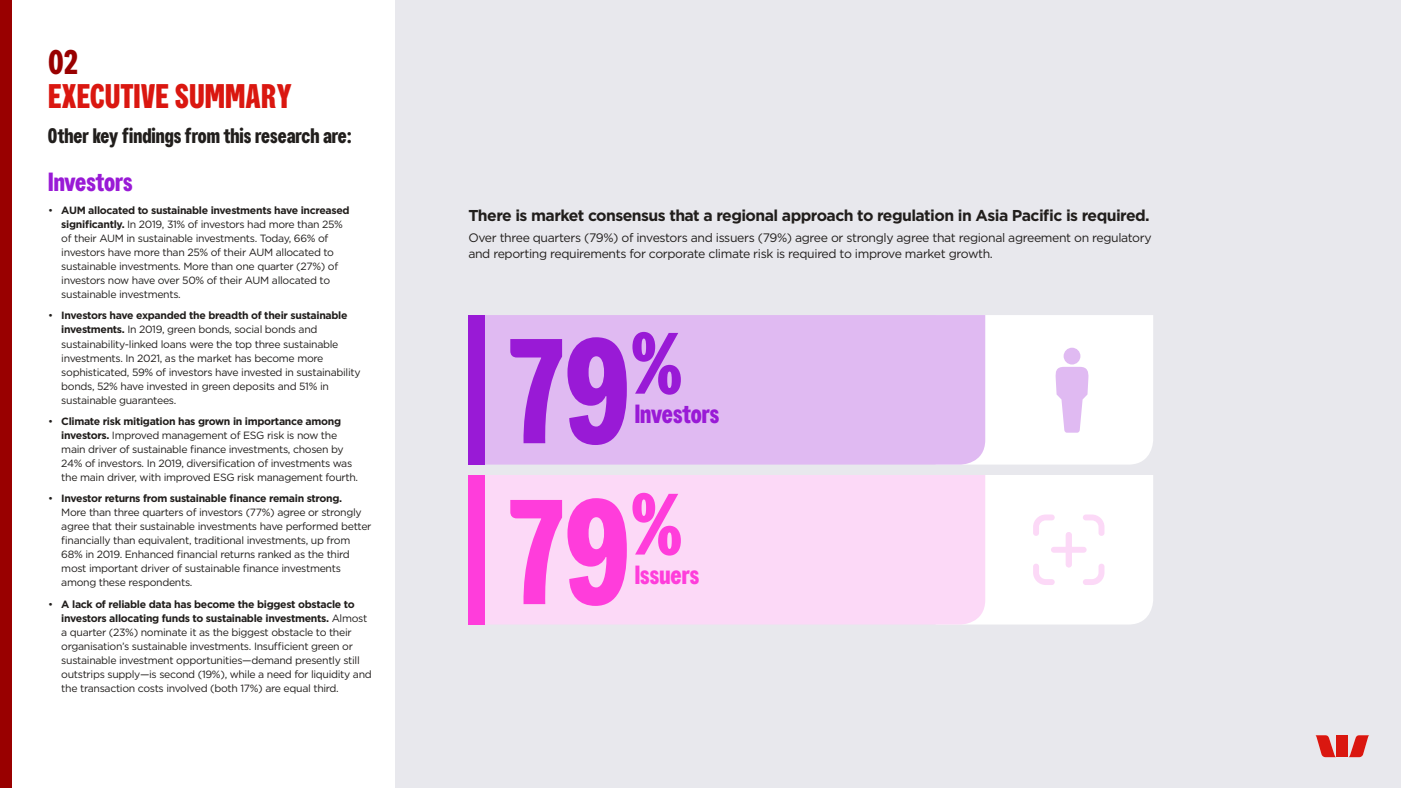
<style>
.page{position:relative;width:1401px;height:788px;background:#fff}
.page>*{position:absolute;margin:0;border:0;box-sizing:border-box;transform-origin:0 0}
.t1{font:700 148.75px/160.8px "Westpac";color:#991ad6}
.t2{font:700 34.12px "Westpac";color:#da1710}
.t3{font:700 34.12px "Westpac";color:#900}
.t4{font:700 26.25px "Westpac";letter-spacing:-.015em;color:#991ad6}
.t5{font:700 26.25px "Westpac";color:#ff3ddb}
.t6{font:700 21px "Westpac";color:#211e1c}
.t7{font:700 15.75px "Gotham";letter-spacing:-.035em;color:#211e1c}
.t8{font:12.25px/15.8px "Gotham";letter-spacing:-.03em;color:#211e1c}
.t9{font:10.5px/14px "Gotham";letter-spacing:-.03em;color:#211e1c}
.s1{font-weight:700}
.s2{color:#ff3ddb}
</style>
<div class="page">
<div style="left:395px;top:0;width:1005px;height:788px;background:#e8e8ed"></div>
<div style="left:0;top:0;width:12px;height:788px;background:#900"></div>
<div style="left:484px;top:315px;width:451px;height:149px;background:#e0baf2"></div>
<div style="left:484px;top:475px;width:451px;height:149px;background:#fcd9f7"></div>
<div style="left:468px;top:315px;width:16px;height:149px;background:#991ad6"></div>
<div style="left:468px;top:475px;width:16px;height:149px;background:#ff3ddb"></div>
<svg style="left:935px;top:475px;width:217px;height:149px"></svg>
<div style="left:1065px;top:532px;width:6px;height:35px;background:#fcd9f7;border-radius:3px"></div>
<div style="left:1050px;top:546px;width:36px;height:6px;background:#fcd9f7;border-radius:3px"></div>
<svg style="left:935px;top:315px;width:217px;height:149px"></svg>
<svg style="left:1315px;top:735px;width:20px;height:22px"></svg>
<svg style="left:1349px;top:735px;width:19px;height:22px"></svg>
<div style="left:1336px;top:735px;width:11px;height:22px;background:#da1710"></div>
<h2 class="t3" style="left:48px;top:42px;width:32px">02</h2>
<h2 class="t2" style="left:48px;top:75px;width:245px">EXECUTIVE SUMMARY</h2>
<h3 class="t6" style="left:48px;top:123px;width:305px">Other key findings from this research are:</h3>
<h3 class="t4" style="left:48px;top:166px;width:86px">Investors</h3>
<p class="t9" style="left:61px;top:203px;width:290px;text-indent:-13px">• <span class="s1">AUM allocated to sustainable investments have increased significantly.</span> In 2019, 31% of investors had more than 25% of their AUM in sustainable investments. Today, 66% of investors have more than 25% of their AUM allocated to sustainable investments. More than one quarter (27%) of investors now have over 50% of their AUM allocated to sustainable investments.</p>
<p class="t9" style="left:61px;top:308px;width:301px;text-indent:-13px">• <span class="s1">Investors have expanded the breadth of their sustainable investments.</span> In 2019, green bonds, social bonds and sustainability-linked loans were the top three sustainable investments. In 2021, as the market has become more sophisticated, 59% of investors have invested in sustainability bonds, 52% have invested in green deposits and 51% in sustainable guarantees.</p>
<p class="t9" style="left:61px;top:414px;width:298px;text-indent:-13px">• <span class="s1">Climate risk mitigation has grown in importance among investors.</span> Improved management of ESG risk is now the main driver of sustainable finance investments, chosen by 24% of investors. In 2019, diversification of investments was the main driver, with improved ESG risk management fourth.</p>
<p class="t9" style="left:61px;top:491px;width:312px;text-indent:-13px">• <span class="s1">Investor returns from sustainable finance remain strong.<br></span>More than three quarters of investors (77%) agree or strongly agree that their sustainable investments have performed better financially than equivalent, traditional investments, up from 68% in 2019. Enhanced financial returns ranked as the third most important driver of sustainable finance investments among these respondents.</p>
<p class="t9" style="left:61px;top:597px;width:312px;text-indent:-13px">• <span class="s1">A lack of reliable data has become the biggest obstacle to investors allocating funds to sustainable investments.</span> Almost a quarter (23%) nominate it as the biggest obstacle to their organisation’s sustainable investments. Insufficient green or sustainable investment opportunities—demand presently still outstrips supply—is second (19%), while a need for liquidity and the transaction costs involved (both 17%) are equal third.</p>
<h3 class="t7" style="left:468px;top:205px;width:682px">There is market consensus that a regional approach to regulation in Asia Pacific is required.</h3>
<p class="t8" style="left:468px;top:229px;width:684px">Over three quarters (79%) of investors and issuers (79%) agree or strongly agree that regional agreement on regulatory and reporting requirements for corporate climate risk is required to improve market growth.</p>
<h1 class="t1" style="left:507px;top:308px;width:176px">79<sup>%<br></sup><span class="s2">79</span><sup>%</sup></h1>
<h3 class="t4" style="left:634px;top:398px;width:86px">Investors</h3>
<h3 class="t5" style="left:634px;top:559px;width:66px">Issuers</h3>
</div>
